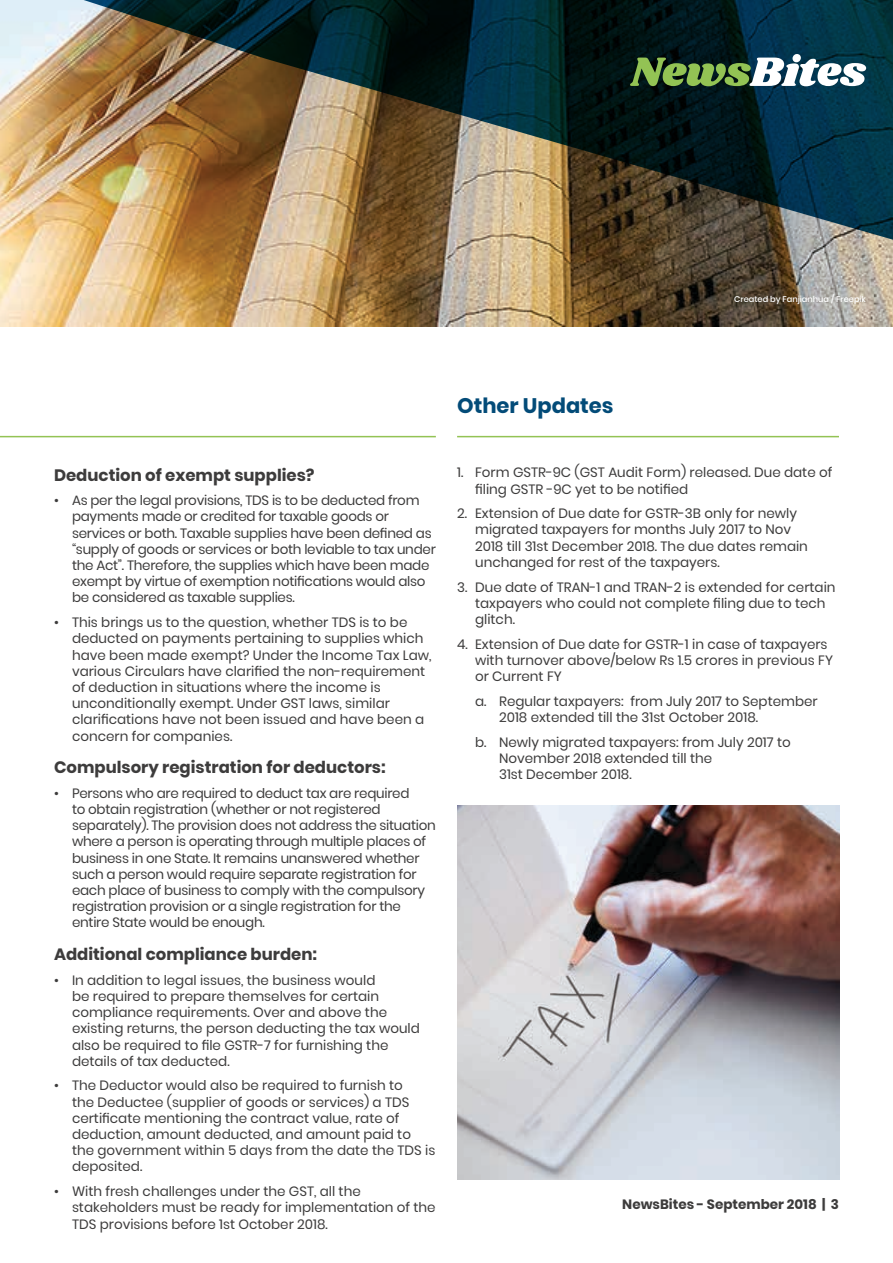
<style>
.page{position:relative;width:893px;height:1263px;background:#fff}
.page>*{position:absolute;margin:0;border:0;box-sizing:border-box;transform-origin:0 0}
.t1{font:700 21px "Poppins";color:#034b78}
.t2{font:700 16.5px "Poppins";color:#3d3c3c}
.t3{font:13.5px/16.2px "Poppins";color:#3d3c3c}
.t4{font:13.5px/16.2px "Poppins";letter-spacing:-.02em;color:#3d3c3c}
.t5{font:700 13.5px "Poppins";color:#3d3c3c}
.t6{font:500 8.25px "Poppins";color:#fff}
</style>
<div class="page">
<img style="left:0;top:247px;width:893px;height:80px">
<img style="left:0;top:0;width:893px;height:247px">
<hr style="left:0;top:436px;width:436px;height:1px;background:#93c354">
<hr style="left:457px;top:436px;width:382px;height:1px;background:#93c354">
<svg style="left:630px;top:54px;width:236px;height:32px"></svg>
<img style="left:457px;top:805px;width:382px;height:374px">
<p class="t6" style="left:734px;top:294px;width:133px">Created by Fanjianhua / Freepik</p>
<p class="t2" style="left:54px;top:465px;width:262px">Deduction of exempt supplies?</p>
<p class="t4" style="left:72px;top:492px;width:365px;text-indent:-18px">• As per the legal provisions, TDS is to be deducted from payments made or credited for taxable goods or services or both. Taxable supplies have been defined as “supply of goods or services or both leviable to tax under the Act”. Therefore, the supplies which have been made exempt by virtue of exemption notifications would also be considered as taxable supplies.</p>
<p class="t3" style="left:72px;top:614px;width:361px;text-indent:-18px">• This brings us to the question, whether TDS is to be deducted on payments pertaining to supplies which have been made exempt? Under the Income Tax Law, various Circulars have clarified the non-requirement of deduction in situations where the income is unconditionally exempt. Under GST laws, similar clarifications have not been issued and have been a concern for companies.</p>
<p class="t2" style="left:54px;top:758px;width:333px">Compulsory registration for deductors:</p>
<p class="t4" style="left:72px;top:785px;width:365px;text-indent:-18px">• Persons who are required to deduct tax are required<br>to obtain registration (whether or not registered separately). The provision does not address the situation where a person is operating through multiple places of business in one State. It remains unanswered whether such a person would require separate registration for each place of business to comply with the compulsory registration provision or a single registration for the entire State would be enough.</p>
<p class="t2" style="left:54px;top:945px;width:265px">Additional compliance burden:</p>
<p class="t3" style="left:72px;top:972px;width:349px;text-indent:-18px">• In addition to legal issues, the business would<br>be required to prepare themselves for certain compliance requirements. Over and above the existing returns, the person deducting the tax would also be required to file GSTR-7 for furnishing the details of tax deducted.</p>
<p class="t3" style="left:72px;top:1078px;width:365px;text-indent:-18px">• The Deductor would also be required to furnish to<br>the Deductee (supplier of goods or services) a TDS certificate mentioning the contract value, rate of deduction, amount deducted, and amount paid to the government within 5 days from the date the TDS is deposited.</p>
<p class="t3" style="left:72px;top:1183px;width:365px;text-indent:-18px">• With fresh challenges under the GST, all the stakeholders must be ready for implementation of the<br>TDS provisions before 1st October 2018.</p>
<h1 class="t1" style="left:457px;top:393px;width:158px">Other Updates</h1>
<p class="t3" style="left:475px;top:465px;width:359px;text-indent:-18px">1. Form GSTR-9C (GST Audit Form) released. Due date of filing GSTR -9C yet to be notified</p>
<p class="t3" style="left:475px;top:505px;width:334px;text-indent:-18px">2. Extension of Due date for GSTR-3B only for newly migrated taxpayers for months July 2017 to Nov 2018 till 31st December 2018. The due dates remain unchanged for rest of the taxpayers.</p>
<p class="t3" style="left:475px;top:579px;width:362px;text-indent:-18px">3. Due date of TRAN-1 and TRAN-2 is extended for certain taxpayers who could not complete filing due to tech glitch.</p>
<p class="t3" style="left:475px;top:636px;width:359px;text-indent:-18px">4. Extension of Due date for GSTR-1 in case of taxpayers with turnover above/below Rs 1.5 crores in previous FY or Current FY</p>
<p class="t3" style="left:499px;top:693px;width:320px;text-indent:-24px">a. Regular taxpayers: from July 2017 to September<br>2018 extended till the 31st October 2018.</p>
<p class="t3" style="left:499px;top:734px;width:293px;text-indent:-24px">b. Newly migrated taxpayers: from July 2017 to<br>November 2018 extended till the<br>31st December 2018.</p>
<p class="t5" style="left:622px;top:1196px;width:218px">NewsBites - September 2018 | 3</p>
</div>
